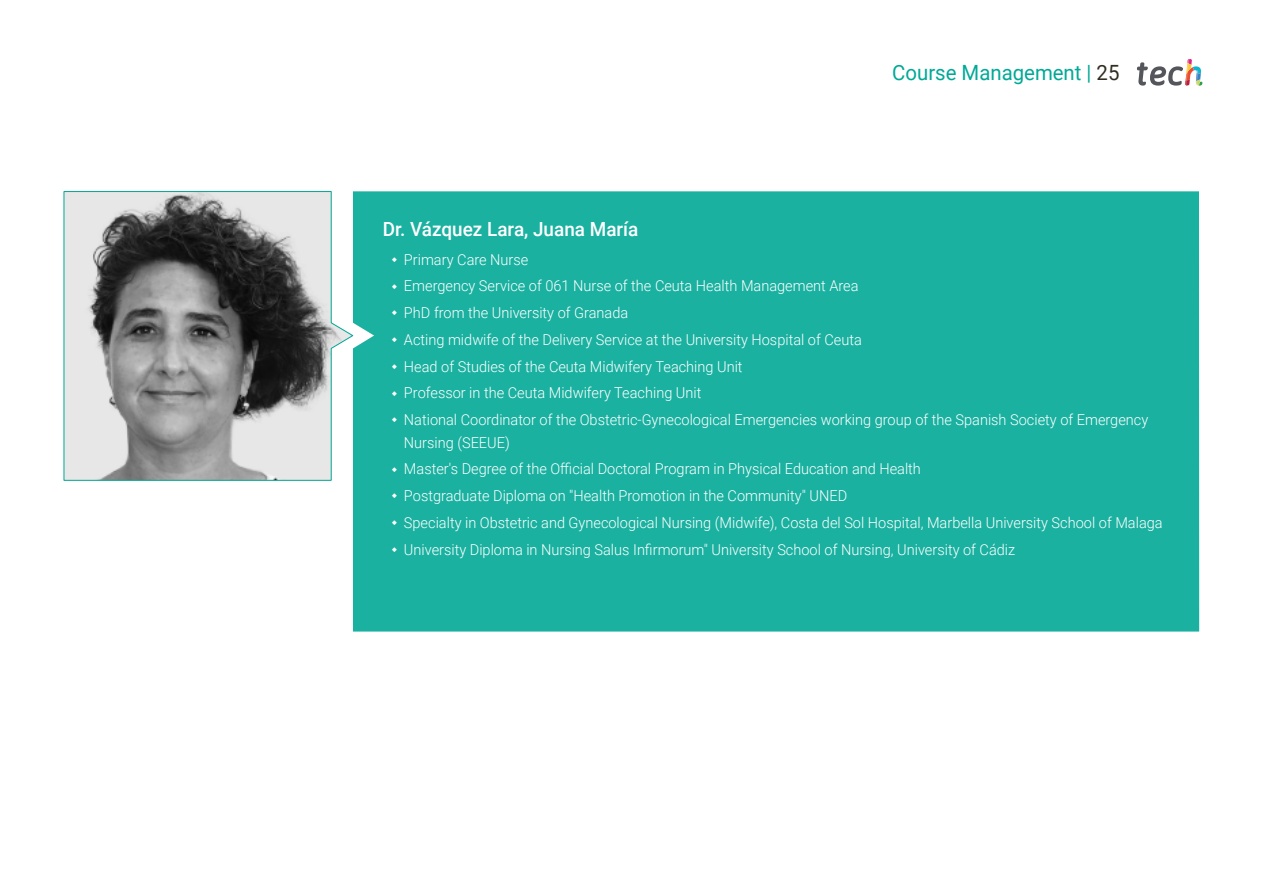
<style>
.page{position:relative;width:1263px;height:893px;background:#fff}
.page>*{position:absolute;margin:0;border:0;box-sizing:border-box;transform-origin:0 0}
.t1{font:21px "Roboto";color:#00a996}
.t2{font:500 19.5px "Roboto";color:#fff}
.t3{font:300 15px/26.7px "Roboto";color:#fff}
.s1{color:#312e20}
</style>
<div class="page">
<svg style="left:1137px;top:59px;width:65px;height:27px"></svg>
<div style="left:353px;top:191px;width:846px;height:441px;background:#1ab1a0"></div>
<svg style="left:64px;top:191px;width:289px;height:290px;background:#999b9b"></svg>
<svg style="left:392px;top:257px;width:5px;height:5px"></svg>
<svg style="left:392px;top:284px;width:5px;height:5px"></svg>
<svg style="left:392px;top:310px;width:5px;height:5px"></svg>
<svg style="left:392px;top:337px;width:5px;height:5px"></svg>
<svg style="left:392px;top:364px;width:5px;height:5px"></svg>
<svg style="left:392px;top:391px;width:5px;height:5px"></svg>
<svg style="left:392px;top:417px;width:5px;height:5px"></svg>
<svg style="left:392px;top:467px;width:5px;height:5px"></svg>
<svg style="left:392px;top:493px;width:5px;height:5px"></svg>
<svg style="left:392px;top:520px;width:5px;height:5px"></svg>
<svg style="left:392px;top:547px;width:5px;height:5px"></svg>
<h1 class="t1" style="left:892px;top:57px;width:229px">Course Management | <span class="s1">25</span></h1>
<h2 class="t2" style="left:383px;top:215px;width:257px">Dr. Vázquez Lara, Juana María</h2>
<p class="t3" style="left:404px;top:245px;width:746px">Primary Care Nurse<br>Emergency Service of 061 Nurse of the Ceuta Health Management Area<br>PhD from the University of Granada<br>Acting midwife of the Delivery Service at the University Hospital of Ceuta<br>Head of Studies of the Ceuta Midwifery Teaching Unit<br>Professor in the Ceuta Midwifery Teaching Unit<br>National Coordinator of the Obstetric-Gynecological Emergencies working group of the Spanish Society of Emergency</p>
<p class="t3" style="left:404px;top:428px;width:760px">Nursing (SEEUE)<br>Master's Degree of the Official Doctoral Program in Physical Education and Health<br>Postgraduate Diploma on "Health Promotion in the Community" UNED<br>Specialty in Obstetric and Gynecological Nursing (Midwife), Costa del Sol Hospital, Marbella University School of Malaga University Diploma in Nursing Salus Infirmorum" University School of Nursing, University of Cádiz</p>
</div>
